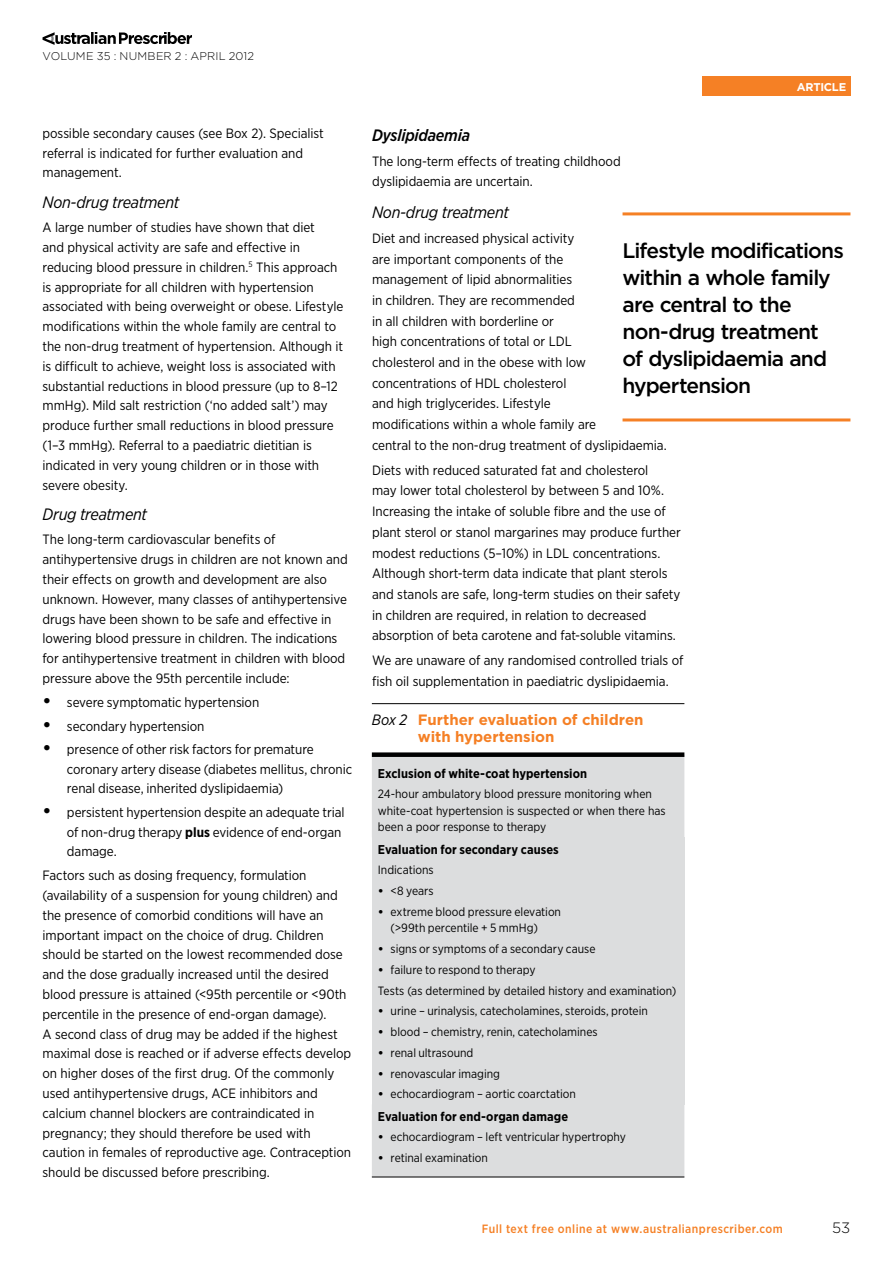
<style>
.page{position:relative;width:893px;height:1263px;background:#fff}
.page>*{position:absolute;margin:0;border:0;box-sizing:border-box;transform-origin:0 0}
.t1{font:500 21px/27px "Gotham";letter-spacing:-.04em;color:#000}
.t2{font:italic 16.5px "Gotham Narrow";letter-spacing:-.02em;color:#000}
.t3{font:italic 500 16.5px "Gotham Narrow";letter-spacing:-.015em;color:#000}
.t4{font:700 15px/17.2px "Gotham";letter-spacing:-.005em;color:#f58025}
.t5{font:300 15px "Gotham";color:#000}
.t6{font:13.5px/19.8px "Gotham Narrow";letter-spacing:-.005em;color:#000}
.t7{font:700 12.75px "Gotham Narrow";color:#000}
.t8{font:12px/16.5px "Gotham Narrow";color:#000}
.t9{font:500 12px "Gotham Narrow";letter-spacing:.035em;color:#f58025}
.t10{font:300 11.25px "Gotham";letter-spacing:.015em;color:#000}
.t11{font:700 11.25px "Gotham";letter-spacing:-.02em;color:#fff}
.s1{font-family:"Gotham";font-weight:700;font-size:18px}
.s2{font-weight:700}
.s3{font-family:"Gotham Narrow";font-weight:400;font-style:italic;color:#000}
.s4{font-family:"Gotham";font-weight:700}
</style>
<div class="page">
<div style="left:702px;top:77px;width:148px;height:19px;background:#f58025"></div>
<svg style="left:43px;top:32px;width:149px;height:13px"></svg>
<div style="left:372px;top:757px;width:312px;height:420px;background:#dcddde"></div>
<div style="left:372px;top:837px;width:312px;height:267px;background:#dcddde"></div>
<div style="left:372px;top:752px;width:312px;height:5px;background:#000"></div>
<hr style="left:372px;top:703px;width:312px;height:1px;background:#000">
<hr style="left:372px;top:1177px;width:312px;height:1px;background:#000">
<hr style="left:622px;top:212px;width:228px;height:3px;background:#f58025">
<hr style="left:622px;top:418px;width:228px;height:3px;background:#f58025">
<p class="t10" style="left:43px;top:48px;width:213px">VOLUME 35 : NUMBER 2 : APRIL 2012</p>
<p class="t6" style="left:43px;top:124px;width:283px">possible secondary causes (see Box 2). Specialist referral is indicated for further evaluation and management.</p>
<p class="t2" style="left:43px;top:192px;width:138px">Non-drug treatment</p>
<p class="t6" style="left:43px;top:217px;width:302px">A large number of studies have shown that diet<br>and physical activity are safe and effective in reducing blood pressure in children.<sup>5</sup> This approach is appropriate for all children with hypertension associated with being overweight or obese. Lifestyle modifications within the whole family are central to the non-drug treatment of hypertension. Although it is difficult to achieve, weight loss is associated with substantial reductions in blood pressure (up to 8–12 mmHg). Mild salt restriction (‘no added salt’) may produce further small reductions in blood pressure (1–3 mmHg). Referral to a paediatric dietitian is indicated in very young children or in those with severe obesity.</p>
<p class="t2" style="left:43px;top:504px;width:106px">Drug treatment</p>
<p class="t6" style="left:43px;top:529px;width:307px">The long-term cardiovascular benefits of antihypertensive drugs in children are not known and their effects on growth and development are also unknown. However, many classes of antihypertensive drugs have been shown to be safe and effective in lowering blood pressure in children. The indications for antihypertensive treatment in children with blood pressure above the 95th percentile include:</p>
<p class="t6" style="left:43px;top:692px;width:218px"><span class="s1">•</span> severe symptomatic hypertension</p>
<p class="t6" style="left:43px;top:716px;width:163px"><span class="s1">•</span> secondary hypertension</p>
<p class="t6" style="left:67px;top:739px;width:287px;text-indent:-24px"><span class="s1">•</span> presence of other risk factors for premature coronary artery disease (diabetes mellitus, chronic renal disease, inherited dyslipidaemia)</p>
<p class="t6" style="left:67px;top:802px;width:279px;text-indent:-24px"><span class="s1">•</span> persistent hypertension despite an adequate trial of non-drug therapy <span class="s2">plus</span> evidence of end-organ damage.</p>
<p class="t6" style="left:43px;top:865px;width:310px">Factors such as dosing frequency, formulation (availability of a suspension for young children) and the presence of comorbid conditions will have an important impact on the choice of drug. Children should be started on the lowest recommended dose and the dose gradually increased until the desired blood pressure is attained (&lt;95th percentile or &lt;90th percentile in the presence of end-organ damage).<br>A second class of drug may be added if the highest maximal dose is reached or if adverse effects develop on higher doses of the first drug. Of the commonly used antihypertensive drugs, ACE inhibitors and calcium channel blockers are contraindicated in pregnancy; they should therefore be used with caution in females of reproductive age. Contraception should be discussed before prescribing.</p>
<p class="t11" style="left:797px;top:79px;width:51px">article</p>
<p class="t3" style="left:372px;top:124px;width:99px">Dyslipidaemia</p>
<p class="t6" style="left:372px;top:150px;width:250px;line-height:20.7px">The long-term effects of treating childhood dyslipidaemia are uncertain.</p>
<p class="t2" style="left:372px;top:202px;width:138px">Non-drug treatment</p>
<p class="t6" style="left:372px;top:228px;width:296px;line-height:20.7px">Diet and increased physical activity<br>are important components of the<br>management of lipid abnormalities<br>in children. They are recommended<br>in all children with borderline or<br>high concentrations of total or LDL<br>cholesterol and in the obese with low concentrations of HDL cholesterol<br>and high triglycerides. Lifestyle<br>modifications within a whole family are<br>central to the non-drug treatment of dyslipidaemia.</p>
<p class="t6" style="left:372px;top:459px;width:310px;line-height:20.7px">Diets with reduced saturated fat and cholesterol<br>may lower total cholesterol by between 5 and 10%.<br>Increasing the intake of soluble fibre and the use of plant sterol or stanol margarines may produce further modest reductions (5–10%) in LDL concentrations.<br>Although short-term data indicate that plant sterols and stanols are safe, long-term studies on their safety in children are required, in relation to decreased absorption of beta carotene and fat-soluble vitamins.</p>
<p class="t6" style="left:372px;top:650px;width:313px;line-height:20.7px">We are unaware of any randomised controlled trials of fish oil supplementation in paediatric dyslipidaemia.</p>
<h1 class="t1" style="left:622px;top:237px;width:223px">Lifestyle modifications within a whole family are central to the non-drug treatment of dyslipidaemia and hypertension</h1>
<p class="t4" style="left:418px;top:710px;width:227px;text-indent:-46px"><span class="s3">Box 2</span> Further evaluation of children with hypertension</p>
<p class="t7" style="left:378px;top:765px;width:211px">Exclusion of white-coat hypertension</p>
<p class="t8" style="left:378px;top:786px;width:289px">24-hour ambulatory blood pressure monitoring when white-coat hypertension is suspected or when there has been a poor response to therapy</p>
<p class="t7" style="left:378px;top:841px;width:182px">Evaluation for secondary causes</p>
<p class="t8" style="left:378px;top:862px;width:57px">Indications</p>
<p class="t8" style="left:378px;top:882px;width:57px"><span class="s4">•</span> &lt;8 years</p>
<p class="t8" style="left:391px;top:903px;width:172px;text-indent:-13px"><span class="s4">•</span> extreme blood pressure elevation (&gt;99th percentile + 5 mmHg)</p>
<p class="t8" style="left:378px;top:940px;width:219px"><span class="s4">•</span> signs or symptoms of a secondary cause</p>
<p class="t8" style="left:378px;top:959px;width:300px;line-height:20.7px"><span class="s4">•</span> failure to respond to therapy<br>Tests (as determined by detailed history and examination)</p>
<p class="t8" style="left:378px;top:1003px;width:272px"><span class="s4">•</span> urine – urinalysis, catecholamines, steroids, protein</p>
<p class="t8" style="left:378px;top:1023px;width:221px"><span class="s4">•</span> blood – chemistry, renin, catecholamines</p>
<p class="t8" style="left:378px;top:1044px;width:97px"><span class="s4">•</span> renal ultrasound</p>
<p class="t8" style="left:378px;top:1065px;width:124px"><span class="s4">•</span> renovascular imaging</p>
<p class="t8" style="left:378px;top:1086px;width:200px"><span class="s4">•</span> echocardiogram – aortic coarctation</p>
<p class="t7" style="left:378px;top:1108px;width:192px">Evaluation for end-organ damage</p>
<p class="t8" style="left:378px;top:1129px;width:250px"><span class="s4">•</span> echocardiogram – left ventricular hypertrophy</p>
<p class="t8" style="left:378px;top:1149px;width:112px"><span class="s4">•</span> retinal examination</p>
<p class="t9" style="left:482px;top:1221px;width:302px">Full text free online at www.australianprescriber.com</p>
<p class="t5" style="left:832px;top:1218px;width:20px">53</p>
</div>
